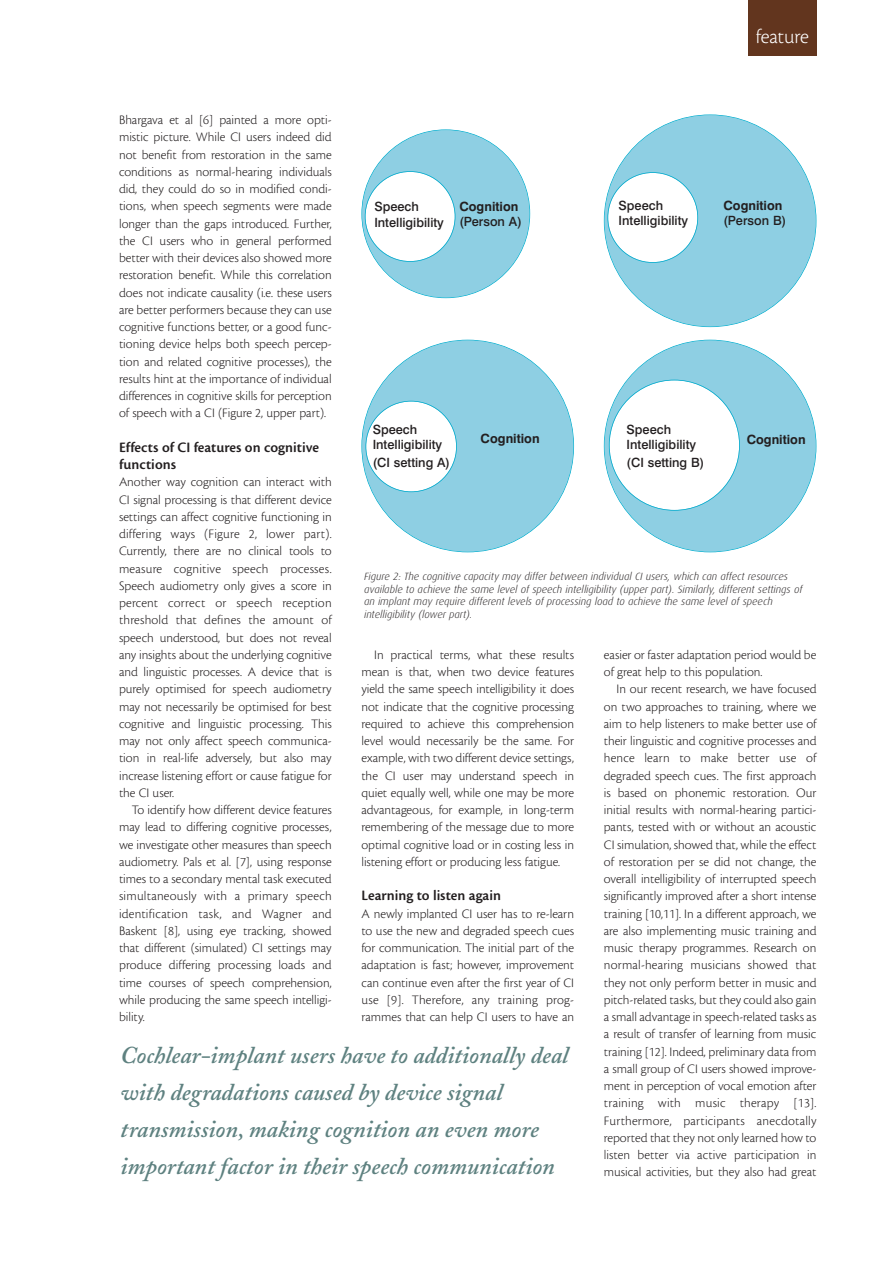
<style>
.page{position:relative;width:893px;height:1263px;background:#fff}
.page>*{position:absolute;margin:0;border:0;box-sizing:border-box;transform-origin:0 0}
.t1{font:italic 600 24px/36.9px "Adobe Caslon";color:#5e8180}
.t2{font:300 21px "Cronos";letter-spacing:-.01em;color:#fff}
.t3{font:600 15px/17.2px "Cronos";color:#231f20}
.t4{font:300 13.5px/17.2px "Cronos";color:#231f20;text-align:justify}
.t5{font:500 12.75px/15.3px "Swiss 721 BT";color:#231f20}
.t6{font:700 12.75px "Swiss 721 BT";color:#231f20}
.t7{font:italic 300 10.5px/12.6px "Dax";color:#231f20}
</style>
<div class="page">
<div style="left:748px;top:0;width:68px;height:55px;background:#62351e"></div>
<div style="left:362px;top:130px;width:167px;height:167px;background:#8ecfe3;border-radius:50%"></div>
<div style="left:605px;top:115px;width:211px;height:211px;background:#8ecfe3;border-radius:50%"></div>
<div style="left:365px;top:172px;width:90px;height:89px;background:#fff;border-radius:50%"></div>
<div style="left:365px;top:171px;width:90px;height:91px;border:2px solid #00abcd;border-radius:50%"></div>
<div style="left:608px;top:173px;width:89px;height:89px;background:#fff;border-radius:50%"></div>
<div style="left:607px;top:172px;width:91px;height:91px;border:2px solid #00abcd;border-radius:50%"></div>
<div style="left:362px;top:340px;width:211px;height:212px;background:#8ecfe3;border-radius:50%"></div>
<div style="left:605px;top:340px;width:211px;height:212px;background:#8ecfe3;border-radius:50%"></div>
<div style="left:366px;top:401px;width:90px;height:90px;background:#fff;border-radius:50%"></div>
<div style="left:365px;top:401px;width:92px;height:91px;border:2px solid #00abcd;border-radius:50%"></div>
<div style="left:610px;top:380px;width:129px;height:130px;background:#fff;border-radius:50%"></div>
<h2 class="t2" style="left:756px;top:28px;width:55px">feature</h2>
<p class="t4" style="left:119px;top:112px;width:214px">Bhargava et al [6] painted a more opti&shy;mistic picture. While CI users indeed did not benefit from restoration in the same conditions as normal-hearing individuals did, they could do so in modified condi&shy;tions, when speech segments were made longer than the gaps introduced. Further, the CI users who in general performed better with their devices also showed more restoration benefit. While this correlation does not indicate causality (i.e. these users are better performers because they can use cognitive functions better, or a good func&shy;tioning device helps both speech percep&shy;tion and related cognitive processes), the results hint at the importance of individual differences in cognitive skills for perception of speech with a CI (Figure 2, upper part).</p>
<p class="t3" style="left:119px;top:440px;width:201px">Effects of CI features on cognitive functions</p>
<p class="t4" style="left:119px;top:474px;width:214px">Another way cognition can interact with CI signal processing is that different device settings can affect cognitive functioning in differing ways (Figure 2, lower part).<br>Currently, there are no clinical tools to measure cognitive speech processes.<br>Speech audiometry only gives a score in percent correct or speech reception threshold that defines the amount of speech understood, but does not reveal any insights about the underlying cognitive and linguistic processes. A device that is purely optimised for speech audiometry may not necessarily be optimised for best cognitive and linguistic processing. This may not only affect speech communica&shy;tion in real-life adversely, but also may increase listening effort or cause fatigue for the CI user.</p>
<p class="t4" style="left:119px;top:802px;width:214px;text-indent:13px">To identify how different device features may lead to differing cognitive processes, we investigate other measures than speech audiometry. Pals et al. [7], using response times to a secondary mental task executed simultaneously with a primary speech identification task, and Wagner and Baskent [8], using eye tracking, showed that different (simulated) CI settings may produce differing processing loads and time courses of speech comprehension, while producing the same speech intelligi&shy;bility.</p>
<p class="t5" style="left:374px;top:200px;width:71px">Speech<br>Intelligibility</p>
<p class="t5" style="left:619px;top:199px;width:71px">Speech<br>Intelligibility</p>
<p class="t6" style="left:723px;top:201px;width:60px">Cognition</p>
<p class="t5" style="left:723px;top:214px;width:64px">(Person B)</p>
<p class="t6" style="left:459px;top:201px;width:60px">Cognition</p>
<p class="t5" style="left:459px;top:215px;width:64px">(Person A)</p>
<p class="t6" style="left:481px;top:434px;width:60px">Cognition</p>
<p class="t5" style="left:627px;top:423px;width:71px">Speech<br>Intelligibility</p>
<p class="t5" style="left:627px;top:456px;width:79px">(CI setting B)</p>
<p class="t5" style="left:373px;top:423px;width:71px">Speech<br>Intelligibility</p>
<p class="t5" style="left:373px;top:456px;width:79px">(CI setting A)</p>
<p class="t6" style="left:747px;top:435px;width:60px">Cognition</p>
<p class="t7" style="left:364px;top:570px;width:440px">Figure 2: The cognitive capacity may differ between individual CI users, which can affect resources available to achieve the same level of speech intelligibility (upper part). Similarly, different settings of an implant may require different levels of processing load to achieve the same level of speech intelligibility (lower part).</p>
<p class="t4" style="left:604px;top:647px;width:214px">easier or faster adaptation period would be of great help to this population.</p>
<p class="t4" style="left:604px;top:681px;width:214px;text-indent:13px">In our recent research, we have focused on two approaches to training, where we aim to help listeners to make better use of their linguistic and cognitive processes and hence learn to make better use of degraded speech cues. The first approach is based on phonemic restoration. Our initial results with normal-hearing partici&shy;pants, tested with or without an acoustic CI simulation, showed that, while the effect of restoration per se did not change, the overall intelligibility of interrupted speech significantly improved after a short intense training [10,11]. In a different approach, we are also implementing music training and music therapy programmes. Research on normal-hearing musicians showed that they not only perform better in music and pitch-related tasks, but they could also gain a small advantage in speech-related tasks as a result of transfer of learning from music training [12]. Indeed, preliminary data from a small group of CI users showed improve&shy;ment in perception of vocal emotion after training with music therapy [13].<br>Furthermore, participants anecdotally reported that they not only learned how to listen better via active participation in musical activities, but they also had great</p>
<p class="t4" style="left:361px;top:647px;width:214px;text-indent:13px">In practical terms, what these results mean is that, when two device features yield the same speech intelligibility it does not indicate that the cognitive processing required to achieve this comprehension level would necessarily be the same. For example, with two different device settings, the CI user may understand speech in quiet equally well, while one may be more advantageous, for example, in long-term remembering of the message due to more optimal cognitive load or in costing less in listening effort or producing less fatigue.</p>
<p class="t3" style="left:361px;top:888px;width:141px">Learning to listen again</p>
<p class="t4" style="left:361px;top:906px;width:214px">A newly implanted CI user has to re-learn to use the new and degraded speech cues for communication. The initial part of the adaptation is fast; however, improvement can continue even after the first year of CI use [9]. Therefore, any training prog&shy;rammes that can help CI users to have an</p>
<h1 class="t1" style="left:121px;top:1040px;width:449px">Cochlear-implant users have to additionally deal with degradations caused by device signal transmission, making cognition an even more important factor in their speech communication</h1>
</div>
